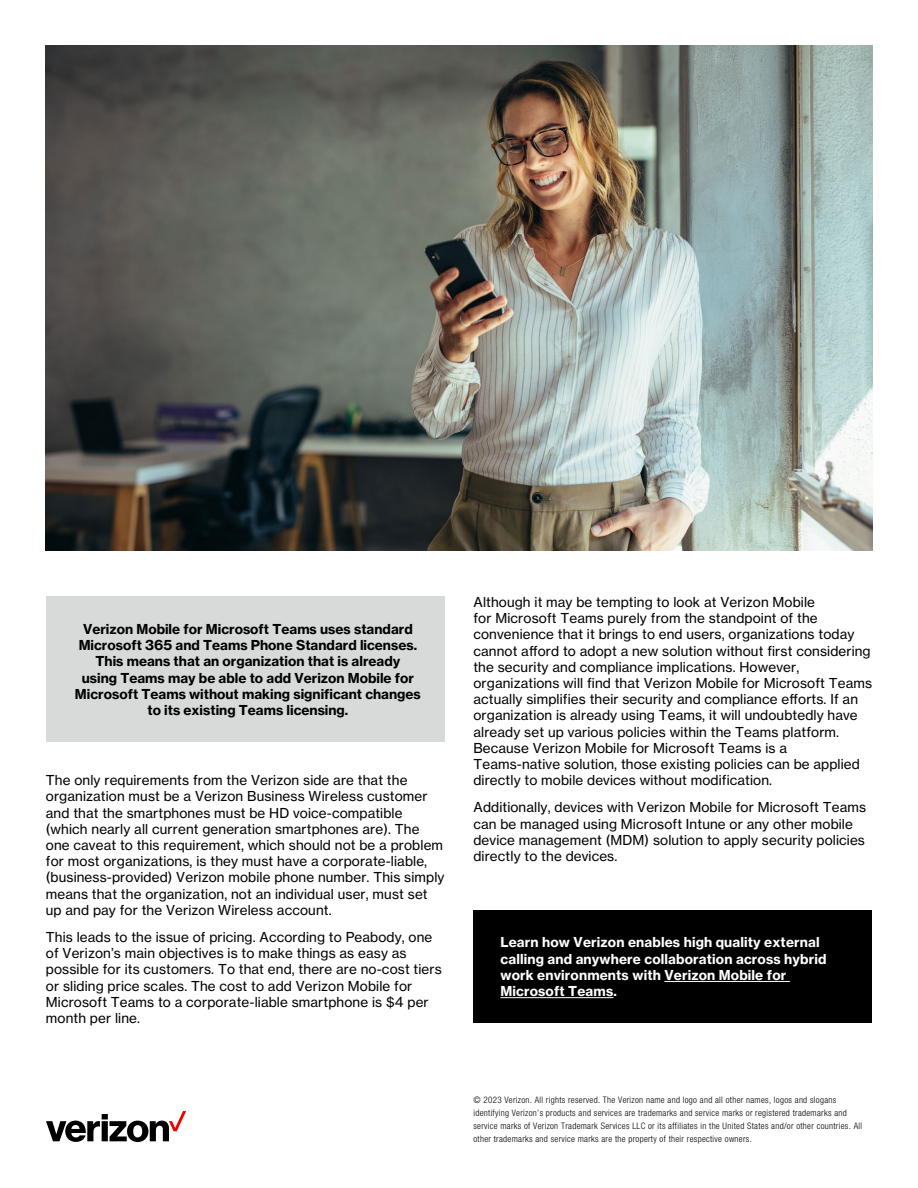
<style>
.page{position:relative;width:918px;height:1188px;background:#fff}
.page>*{position:absolute;margin:0;border:0;box-sizing:border-box;transform-origin:0 0}
.t1{font:13.5px/16.2px "Verizon NHGTX";letter-spacing:.01em;color:#000}
.t2{font:700 13.5px/16.2px "Verizon NHGTX";color:#000;text-align:center}
.t3{font:700 13.5px/16.2px "Verizon NHGTX";letter-spacing:.01em;color:#fff}
.t4{font:300 condensed 9px/13.2px "Helvetica Neue LT Std";letter-spacing:.035em;color:#000}
</style>
<div class="page">
<svg style="left:46px;top:1111px;width:140px;height:31px"></svg>
<div style="left:46px;top:597px;width:399px;height:145px;background:#d8dada"></div>
<div style="left:473px;top:910px;width:399px;height:113px;background:#000"></div>
<hr style="left:664px;top:981px;width:126px;height:1px;background:#fff">
<hr style="left:500px;top:997px;width:113px;height:1px;background:#fff">
<img style="left:46px;top:46px;width:826px;height:505px">
<p class="t2" style="left:75px;top:621px;width:347px">Verizon Mobile for Microsoft Teams uses standard Microsoft 365 and Teams Phone Standard licenses.<br>This means that an organization that is already<br>using Teams may be able to add Verizon Mobile for Microsoft Teams without making significant changes to its existing Teams licensing.</p>
<p class="t1" style="left:46px;top:772px;width:400px">The only requirements from the Verizon side are that the organization must be a Verizon Business Wireless customer and that the smartphones must be HD voice-compatible (which nearly all current generation smartphones are). The one caveat to this requirement, which should not be a problem for most organizations, is they must have a corporate-liable, (business-provided) Verizon mobile phone number. This simply means that the organization, not an individual user, must set up and pay for the Verizon Wireless account.</p>
<p class="t1" style="left:46px;top:929px;width:397px">This leads to the issue of pricing. According to Peabody, one of Verizon’s main objectives is to make things as easy as possible for its customers. To that end, there are no-cost tiers or sliding price scales. The cost to add Verizon Mobile for Microsoft Teams to a corporate-liable smartphone is $4 per month per line.</p>
<p class="t1" style="left:473px;top:594px;width:400px">Although it may be tempting to look at Verizon Mobile<br>for Microsoft Teams purely from the standpoint of the convenience that it brings to end users, organizations today cannot afford to adopt a new solution without first considering the security and compliance implications. However, organizations will find that Verizon Mobile for Microsoft Teams actually simplifies their security and compliance efforts. If an organization is already using Teams, it will undoubtedly have already set up various policies within the Teams platform.<br>Because Verizon Mobile for Microsoft Teams is a Teams-native solution, those existing policies can be applied directly to mobile devices without modification.</p>
<p class="t1" style="left:473px;top:799px;width:394px">Additionally, devices with Verizon Mobile for Microsoft Teams can be managed using Microsoft Intune or any other mobile device management (MDM) solution to apply security policies directly to the devices.</p>
<p class="t3" style="left:500px;top:934px;width:328px">Learn how Verizon enables high quality external calling and anywhere collaboration across hybrid work environments with Verizon Mobile for Microsoft Teams.</p>
<p class="t4" style="left:473px;top:1093px;width:390px">© 2023 Verizon. All rights reserved. The Verizon name and logo and all other names, logos and slogans identifying Verizon’s products and services are trademarks and service marks or registered trademarks and service marks of Verizon Trademark Services LLC or its affiliates in the United States and/or other countries. All other trademarks and service marks are the property of their respective owners.</p>
</div>
